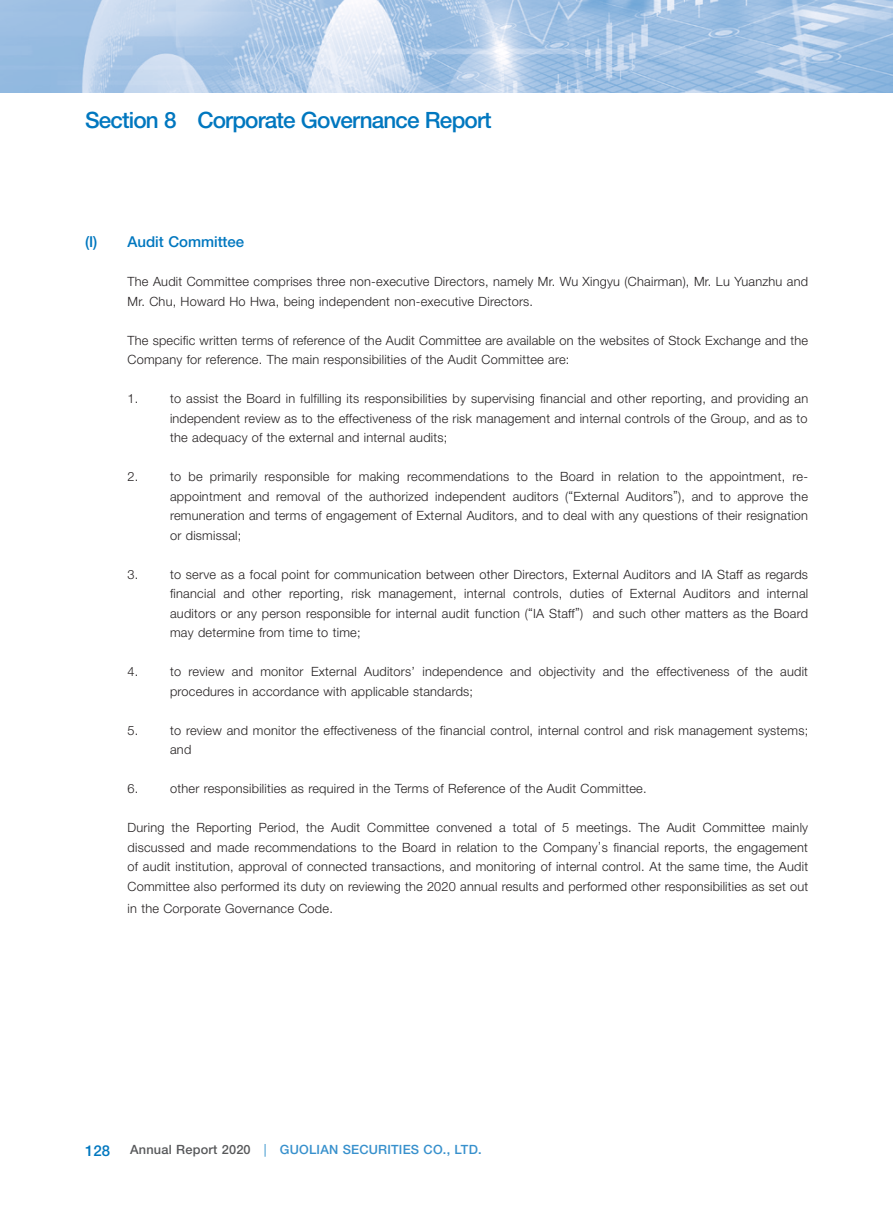
<style>
.page{position:relative;width:893px;height:1212px;background:#fff}
.page>*{position:absolute;margin:0;border:0;box-sizing:border-box;transform-origin:0 0}
.t1{font:500 22.5px "Helvetica Neue LT Std";letter-spacing:-.035em;color:#0077bf}
.Heading_2{font:500 15px "Helvetica Neue LT Std";color:#0077bf}
.Body_Text{font:300 12.75px/19.5px "Helvetica Neue LT Std";letter-spacing:.02em;color:#231f20}
.t2{font:500 12.75px "Helvetica Neue LT Std";letter-spacing:.015em;color:#3790cc}
.s1{color:#57585a}
.s2{font-weight:300;color:#0077bf}
</style>
<div class="page">
<img style="left:0;top:0;width:893px;height:93px">
<h1 class="t1" style="left:85px;top:106px;width:408px">Section 8 Corporate Governance Report</h1>
<p class="Heading_2" style="left:85px;top:233px;width:161px">(I) Audit Committee</p>
<p class="Body_Text" style="left:128px;top:272px;width:682px">The Audit Committee comprises three non-executive Directors, namely Mr. Wu Xingyu (Chairman), Mr. Lu Yuanzhu and<br>Mr. Chu, Howard Ho Hwa, being independent non-executive Directors.</p>
<p class="Body_Text" style="left:128px;top:330px;width:682px">The specific written terms of reference of the Audit Committee are available on the websites of Stock Exchange and the<br>Company for reference. The main responsibilities of the Audit Committee are:</p>
<p class="Body_Text" style="left:128px;top:389px;width:12px">1.</p>
<p class="Body_Text" style="left:170px;top:389px;width:640px;text-align:justify">to assist the Board in fulfilling its responsibilities by supervising financial and other reporting, and providing an independent review as to the effectiveness of the risk management and internal controls of the Group, and as to the adequacy of the external and internal audits;</p>
<p class="Body_Text" style="left:128px;top:467px;width:12px">2.</p>
<p class="Body_Text" style="left:170px;top:467px;width:640px;text-align:justify">to be primarily responsible for making recommendations to the Board in relation to the appointment, re&shy;appointment and removal of the authorized independent auditors (“External Auditors”), and to approve the remuneration and terms of engagement of External Auditors, and to deal with any questions of their resignation or dismissal;</p>
<p class="Body_Text" style="left:128px;top:564px;width:12px">3.</p>
<p class="Body_Text" style="left:170px;top:564px;width:640px;text-align:justify">to serve as a focal point for communication between other Directors, External Auditors and IA Staff as regards financial and other reporting, risk management, internal controls, duties of External Auditors and internal auditors or any person responsible for internal audit function (“IA Staff”) and such other matters as the Board may determine from time to time;</p>
<p class="Body_Text" style="left:128px;top:662px;width:12px">4.</p>
<p class="Body_Text" style="left:170px;top:662px;width:639px">to review and monitor External Auditors’ independence and objectivity and the effectiveness of the audit procedures in accordance with applicable standards;</p>
<p class="Body_Text" style="left:128px;top:720px;width:12px">5.</p>
<p class="Body_Text" style="left:170px;top:720px;width:640px">to review and monitor the effectiveness of the financial control, internal control and risk management systems; and</p>
<p class="Body_Text" style="left:128px;top:779px;width:12px">6.</p>
<p class="Body_Text" style="left:170px;top:779px;width:478px">other responsibilities as required in the Terms of Reference of the Audit Committee.</p>
<p class="Body_Text" style="left:128px;top:818px;width:682px;text-align:justify">During the Reporting Period, the Audit Committee convened a total of 5 meetings. The Audit Committee mainly discussed and made recommendations to the Board in relation to the Company’s financial reports, the engagement of audit institution, approval of connected transactions, and monitoring of internal control. At the same time, the Audit Committee also performed its duty on reviewing the 2020 annual results and performed other responsibilities as set out</p>
<p class="Body_Text" style="left:128px;top:899px;width:207px">in the Corporate Governance Code.</p>
<p class="Heading_2" style="left:85px;top:1142px;width:26px">128</p>
<p class="t2" style="left:130px;top:1142px;width:353px"><span class="s1">Annual Report 2020</span> <span class="s2">|</span> GUOLIAN SECURITIES CO., LTD.</p>
</div>
